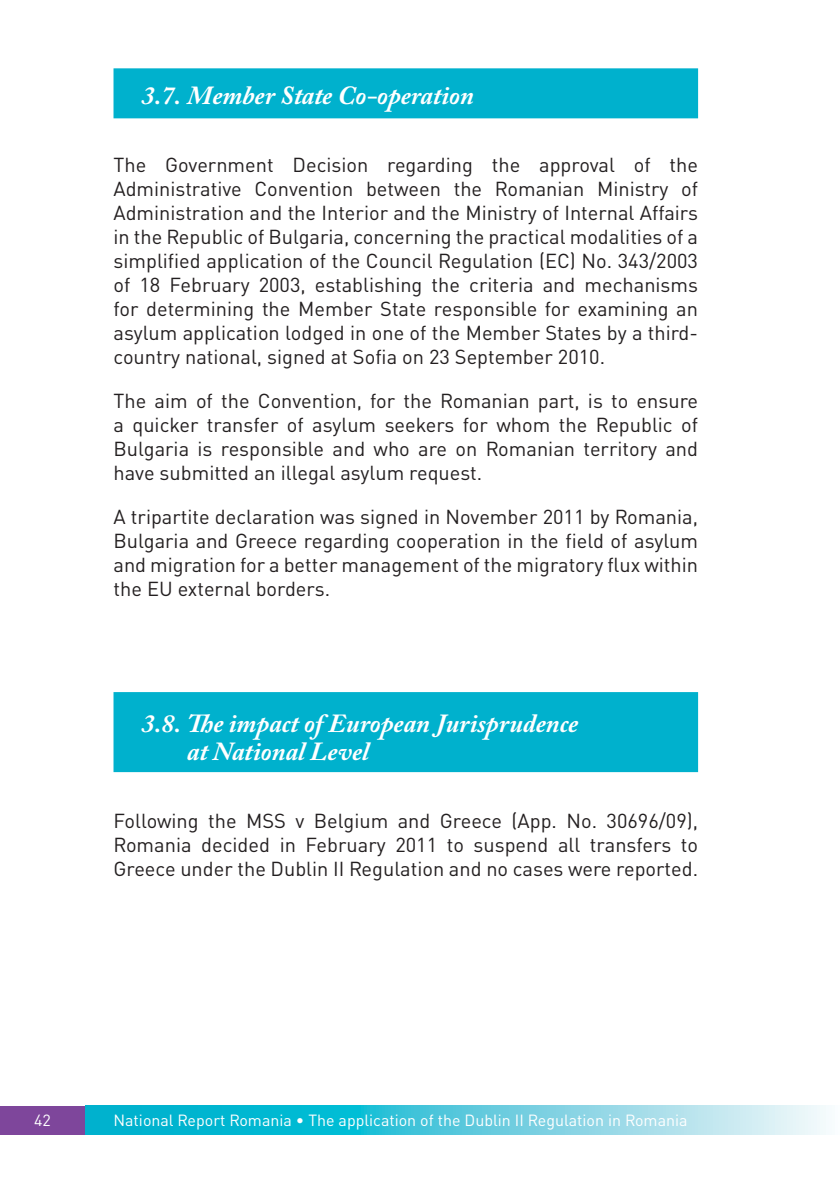
<style>
.page{position:relative;width:840px;height:1191px;background:#fff}
.page>*{position:absolute;margin:0;border:0;box-sizing:border-box;transform-origin:0 0}
.t1{font:italic 700 26px/28px "Adobe Caslon Pro";color:#fff}
.t2{font:20px/24px "DIN Pro";color:#231f20;text-align:justify}
.t3{font:16px "DIN Pro";color:#fff}
</style>
<div class="page">
<div style="left:0;top:1106px;width:85px;height:28px;background:#7e469b"></div>
<svg style="left:85px;top:1106px;width:741px;height:28px;background:#59cbde"></svg>
<div style="left:113px;top:68px;width:584px;height:50px;background:#00b1cd"></div>
<div style="left:113px;top:692px;width:584px;height:80px;background:#00b1cd"></div>
<h1 class="t1" style="left:142px;top:81px;width:333px">3.7. Member State Co-operation</h1>
<p class="t2" style="left:113px;top:151px;width:585px">The Government Decision regarding the approval of the Administrative Convention between the Romanian Ministry of Administration and the Interior and the Ministry of Internal Affairs in the Republic of Bulgaria, concerning the practical modalities of a simplified application of the Council Regulation (EC) No. 343/2003 of 18 February 2003, establishing the criteria and mechanisms for determining the Member State responsible for examining an asylum application lodged in one of the Member States by a third&shy;country national, signed at Sofia on 23 September 2010.</p>
<p class="t2" style="left:113px;top:387px;width:585px">The aim of the Convention, for the Romanian part, is to ensure a quicker transfer of asylum seekers for whom the Republic of Bulgaria is responsible and who are on Romanian territory and have submitted an illegal asylum request.</p>
<p class="t2" style="left:113px;top:503px;width:585px">A tripartite declaration was signed in November 2011 by Romania, Bulgaria and Greece regarding cooperation in the field of asylum and migration for a better management of the migratory flux within the EU external borders.</p>
<h1 class="t1" style="left:187px;top:709px;width:392px;text-indent:-45px">3.8. The impact of European Jurisprudence at National Level</h1>
<p class="t2" style="left:113px;top:807px;width:585px">Following the MSS v Belgium and Greece (App. No. 30696/09), Romania decided in February 2011 to suspend all transfers to Greece under the Dublin II Regulation and no cases were reported.</p>
<p class="t3" style="left:34px;top:1107px;width:18px">42</p>
<p class="t3" style="left:113px;top:1107px;width:575px">National Report Romania • The application of the Dublin II Regulation in Romania</p>
</div>
